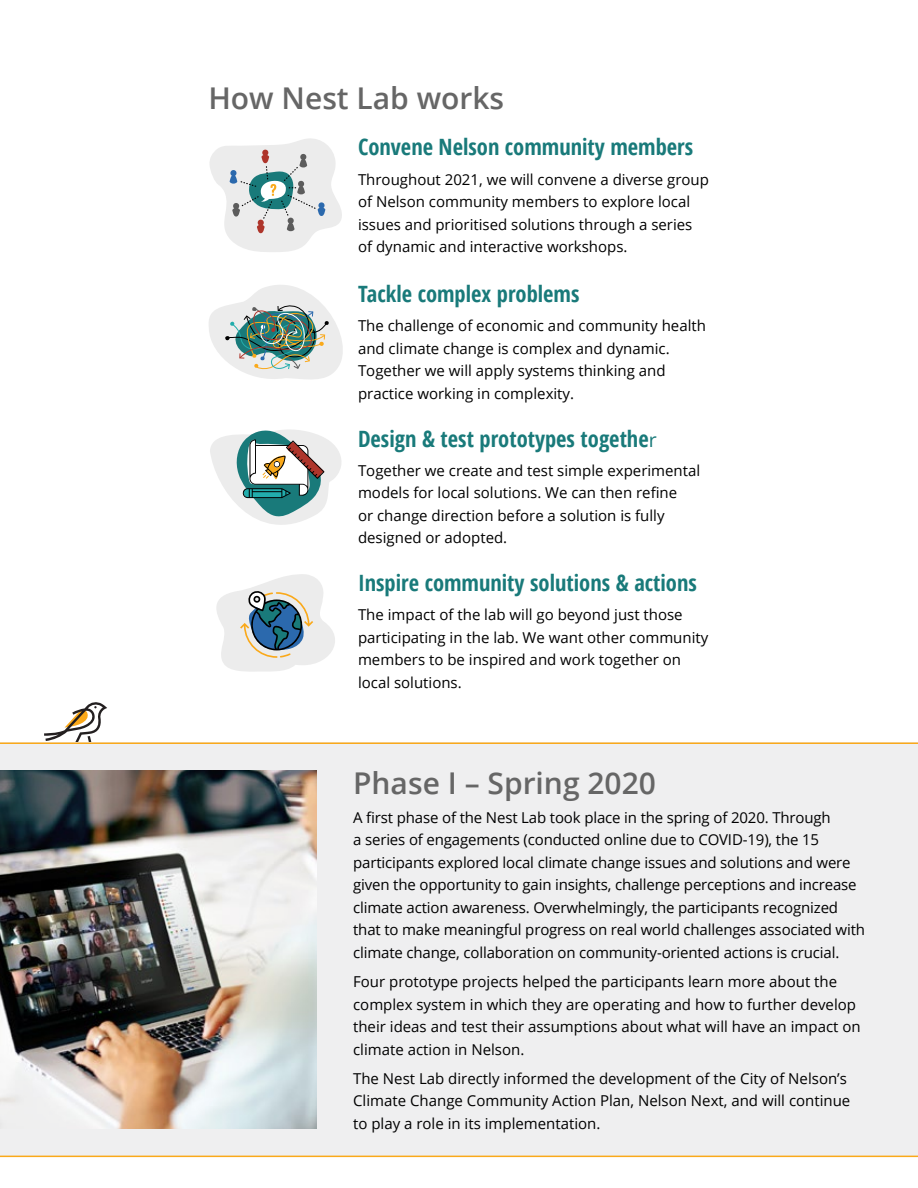
<style>
.page{position:relative;width:918px;height:1188px;background:#fff}
.page>*{position:absolute;margin:0;border:0;box-sizing:border-box;transform-origin:0 0}
.t1{font:600 30px "Open Sans";color:#666}
.t2{font:700 condensed 22.5px "Open Sans";color:#197a7a}
.t3{font:15px/22.5px "Open Sans";color:#000}
.s1{font-weight:400;font-stretch:normal;font-size:19.5px}
</style>
<div class="page">
<svg style="left:44px;top:702px;width:63px;height:40px"></svg>
<div style="left:0;top:742px;width:918px;height:415px;background:#efeff0"></div>
<svg style="left:209px;top:285px;width:134px;height:94px"></svg>
<svg style="left:209px;top:138px;width:133px;height:114px"></svg>
<svg style="left:216px;top:574px;width:119px;height:98px"></svg>
<svg style="left:210px;top:429px;width:131px;height:96px"></svg>
<img style="left:0;top:771px;width:316px;height:358px">
<hr style="left:0;top:742px;width:918px;height:2px;background:#faa91a">
<hr style="left:0;top:1156px;width:918px;height:1px;background:#faa91a">
<h1 class="t1" style="left:208px;top:78px;width:297px">How Nest Lab works</h1>
<h2 class="t2" style="left:358px;top:132px;width:337px">Convene Nelson community members</h2>
<p class="t3" style="left:358px;top:168px;width:353px">Throughout 2021, we will convene a diverse group of Nelson community members to explore local issues and prioritised solutions through a series of dynamic and interactive workshops.</p>
<h2 class="t2" style="left:358px;top:278px;width:223px">Tackle complex problems</h2>
<p class="t3" style="left:358px;top:314px;width:349px">The challenge of economic and community health and climate change is complex and dynamic.<br>Together we will apply systems thinking and practice working in complexity.</p>
<h2 class="t2" style="left:358px;top:423px;width:300px">Design &amp; test prototypes togethe<span class="s1">r</span></h2>
<p class="t3" style="left:358px;top:459px;width:344px">Together we create and test simple experimental models for local solutions. We can then refine<br>or change direction before a solution is fully designed or adopted.</p>
<h2 class="t2" style="left:358px;top:567px;width:340px">Inspire community solutions &amp; actions</h2>
<p class="t3" style="left:358px;top:603px;width:352px">The impact of the lab will go beyond just those participating in the lab. We want other community members to be inspired and work together on local solutions.</p>
<h1 class="t1" style="left:353px;top:762px;width:304px">Phase I – Spring 2020</h1>
<p class="t3" style="left:353px;top:806px;width:513px">A first phase of the Nest Lab took place in the spring of 2020. Through<br>a series of engagements (conducted online due to COVID-19), the 15 participants explored local climate change issues and solutions and were given the opportunity to gain insights, challenge perceptions and increase climate action awareness. Overwhelmingly, the participants recognized that to make meaningful progress on real world challenges associated with climate change, collaboration on community-oriented actions is crucial.</p>
<p class="t3" style="left:353px;top:970px;width:509px">Four prototype projects helped the participants learn more about the complex system in which they are operating and how to further develop their ideas and test their assumptions about what will have an impact on climate action in Nelson.</p>
<p class="t3" style="left:353px;top:1067px;width:499px">The Nest Lab directly informed the development of the City of Nelson’s<br>Climate Change Community Action Plan, Nelson Next, and will continue to play a role in its implementation.</p>
</div>
